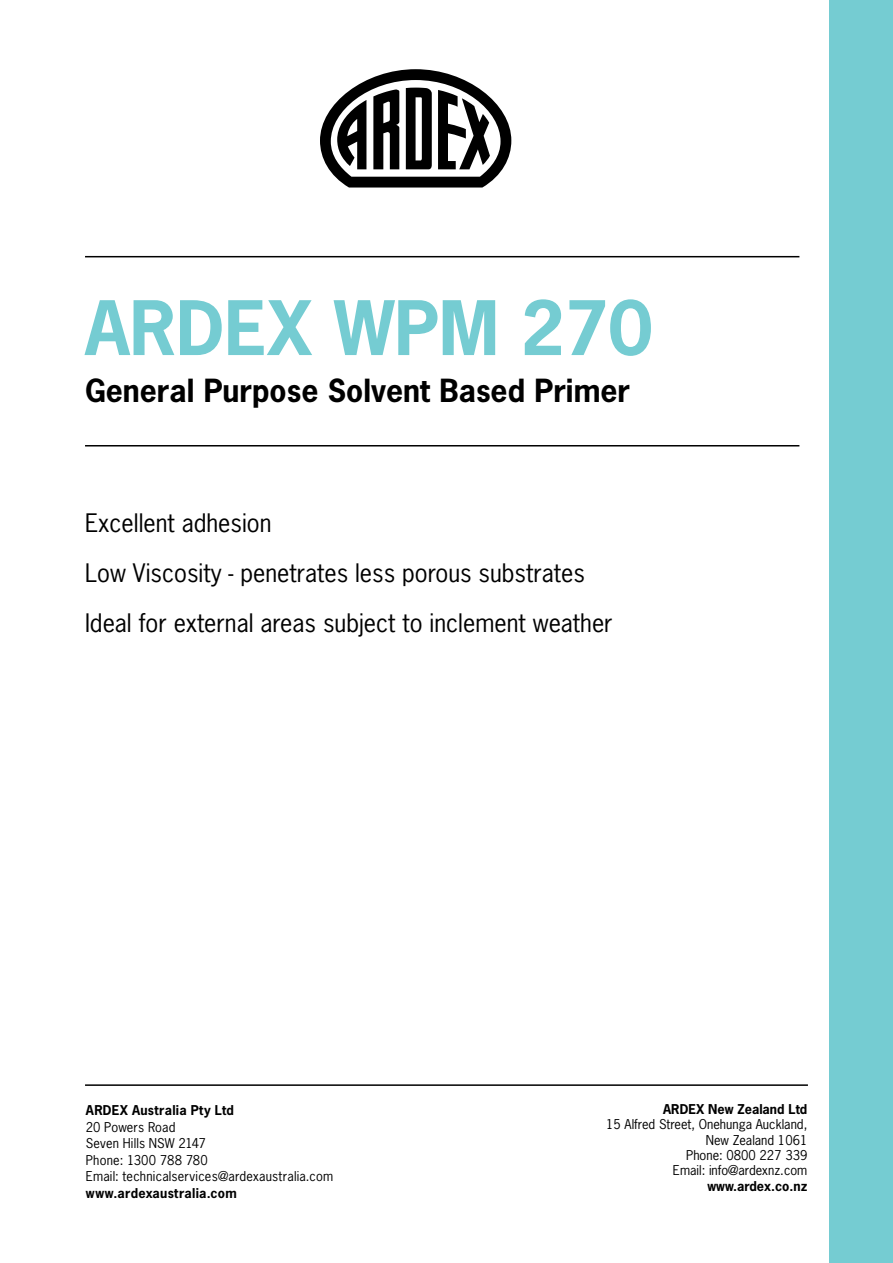
<style>
.page{position:relative;width:893px;height:1263px;background:#fff}
.page>*{position:absolute;margin:0;border:0;box-sizing:border-box;transform-origin:0 0}
.t1{font:700 70.5px "News Gothic Std";color:#75ccd2}
.t2{font:700 30px "News Gothic Std";color:#000}
.t3{font:24px/50.1px "News Gothic Std";color:#000}
.t4{font:12.75px/16.5px "News Gothic Std";color:#000}
.t5{font:700 12.75px "News Gothic Std";letter-spacing:.015em;color:#000}
</style>
<div class="page">
<div style="left:829px;top:0;width:64px;height:1263px;background:#75ccd2"></div>
<hr style="left:85px;top:256px;width:714px;height:1px;background:#000">
<hr style="left:85px;top:445px;width:714px;height:1px;background:#000">
<hr style="left:85px;top:1084px;width:723px;height:2px;background:#000">
<svg style="left:320px;top:69px;width:191px;height:119px"></svg>
<h1 class="t1" style="left:85px;top:282px;width:569px">ARDEX WPM 270</h1>
<h2 class="t2" style="left:85px;top:371px;width:546px">General Purpose Solvent Based Primer</h2>
<h3 class="t3" style="left:85px;top:498px;width:529px">Excellent adhesion<br>Low Viscosity - penetrates less porous substrates<br>Ideal for external areas subject to inclement weather</h3>
<p class="t5" style="left:86px;top:1102px;width:150px">ARDEX Australia Pty Ltd</p>
<p class="t4" style="left:86px;top:1118px;width:249px">20 Powers Road<br>Seven Hills NSW 2147<br>Phone: 1300 788 780<br>Email: technicalservices@ardexaustralia.com</p>
<p class="t5" style="left:86px;top:1184px;width:152px">www.ardexaustralia.com</p>
<p class="t5" style="left:663px;top:1101px;width:146px">ARDEX New Zealand Ltd</p>
<p class="t4" style="left:606px;top:1117px;width:203px;line-height:15.3px;text-align:right">15 Alfred Street, Onehunga Auckland,<br>New Zealand 1061<br>Phone: 0800 227 339<br>Email: info@ardexnz.com</p>
<p class="t5" style="left:707px;top:1177px;width:101px">www.ardex.co.nz</p>
</div>
